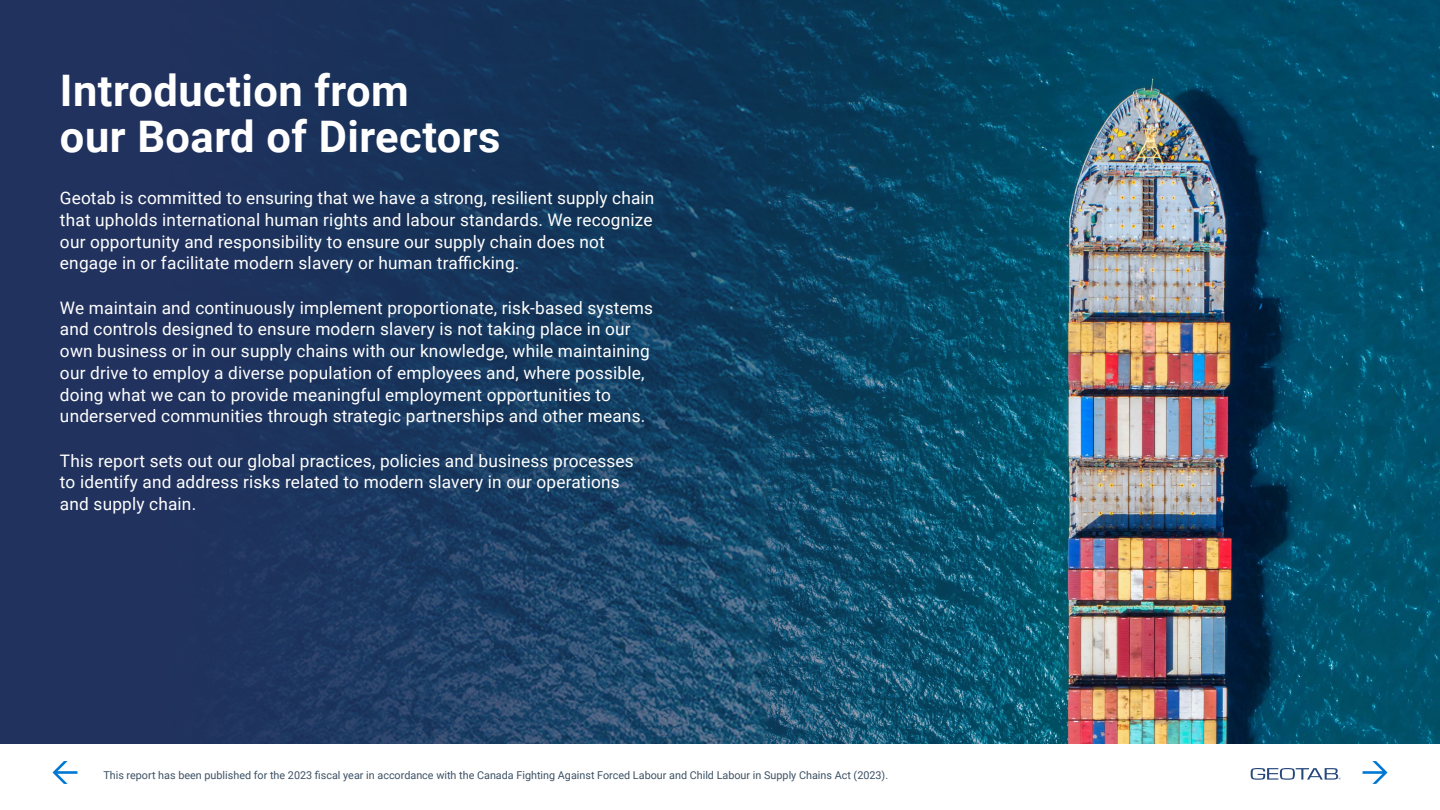
<style>
.page{position:relative;width:1440px;height:810px;background:#fff}
.page>*{position:absolute;margin:0;border:0;box-sizing:border-box;transform-origin:0 0}
.Heading__H3{font:700 43.5px/46.5px "Roboto";letter-spacing:.01em;color:#fff}
.Intro_Copy__P{font:17.25px/21.8px "Roboto";letter-spacing:.01em;color:#fff}
.t1{font:10.8px "Roboto";color:#3c5164}
</style>
<div class="page">
<svg style="left:1251px;top:768px;width:90px;height:12px"></svg>
<div style="left:0;top:0;width:1440px;height:744px;background:#21325e"></div>
<img style="left:248px;top:0;width:1192px;height:744px">
<svg style="left:52px;top:761px;width:25px;height:23px"></svg>
<svg style="left:1363px;top:761px;width:25px;height:23px"></svg>
<h3 class="Heading__H3" style="left:60px;top:66px;width:442px">Introduction from<br>our Board of Directors</h3>
<p class="Intro_Copy__P" style="left:60px;top:187px;width:596px">Geotab is committed to ensuring that we have a strong, resilient supply chain that upholds international human rights and labour standards. We recognize our opportunity and responsibility to ensure our supply chain does not engage in or facilitate modern slavery or human trafficking.</p>
<p class="Intro_Copy__P" style="left:60px;top:296px;width:595px">We maintain and continuously implement proportionate, risk-based systems and controls designed to ensure modern slavery is not taking place in our own business or in our supply chains with our knowledge, while maintaining our drive to employ a diverse population of employees and, where possible, doing what we can to provide meaningful employment opportunities to underserved communities through strategic partnerships and other means.</p>
<p class="Intro_Copy__P" style="left:60px;top:449px;width:575px">This report sets out our global practices, policies and business processes to identify and address risks related to modern slavery in our operations and supply chain.</p>
<p class="t1" style="left:103px;top:768px;width:786px">This report has been published for the 2023 fiscal year in accordance with the Canada Fighting Against Forced Labour and Child Labour in Supply Chains Act (2023).</p>
</div>
